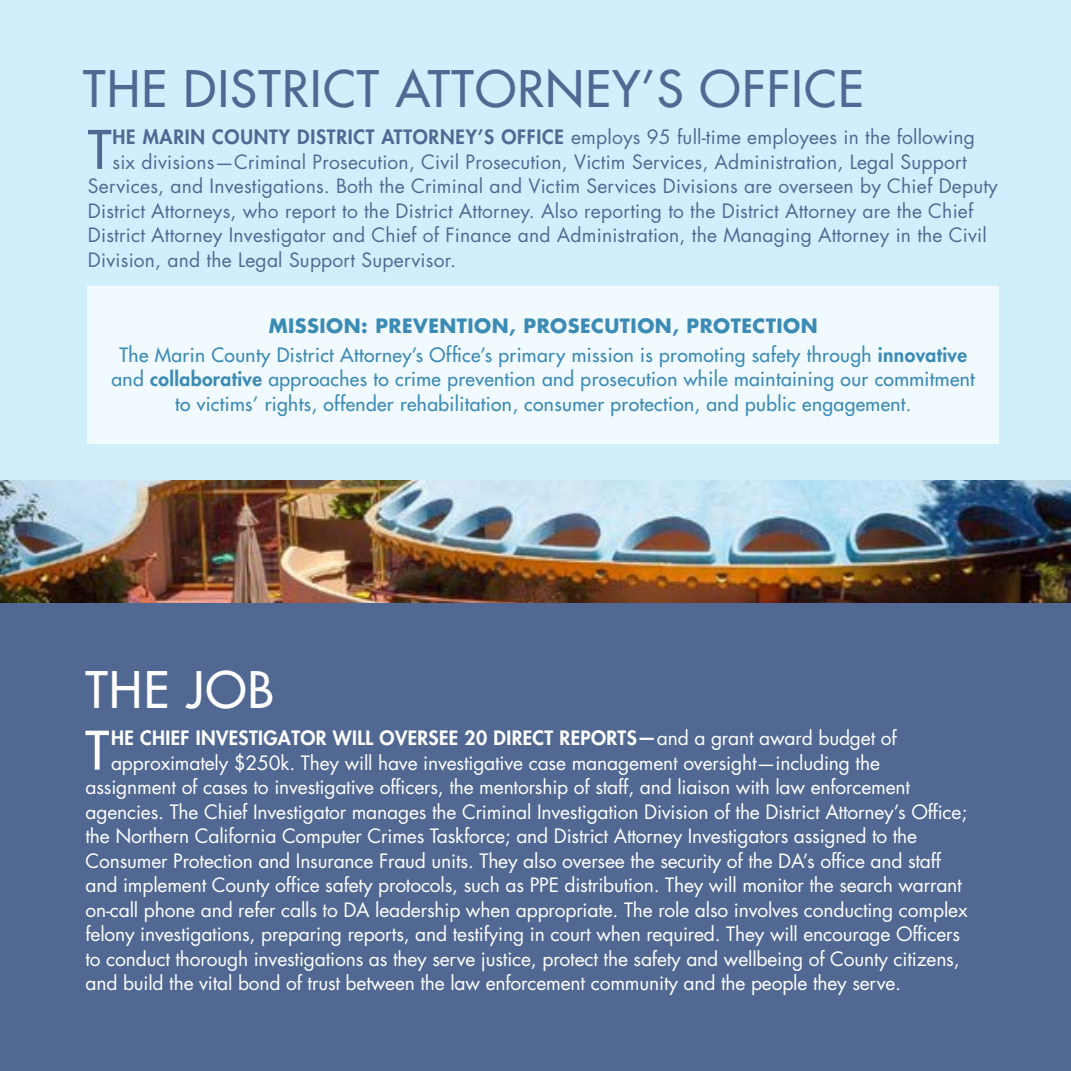
<style>
.page{position:relative;width:1071px;height:1071px;background:#fff}
.page>*{position:absolute;margin:0;border:0;box-sizing:border-box;transform-origin:0 0}
.t1{font:500 51.8px "Futura Std";color:#516992}
.t2{font:500 51.8px "Futura Std";color:#fff}
.t3{font:500 49px "Futura Std";letter-spacing:.03em;color:#516992}
.t4{font:500 49px "Futura Std";letter-spacing:.03em;color:#fff}
.t5{font:19.25px "Futura Std";letter-spacing:-.01em;color:#fff}
.t6{font:19.25px "Futura Std";letter-spacing:.01em;color:#516992}
.t7{font:500 19.25px/28.5px "Futura Std";letter-spacing:.02em;color:#3b8bb5;text-align:center}
.t8{font:800 19.25px "Futura Std";letter-spacing:.02em;color:#fff}
.s1{font-weight:800}
.s2{font-weight:700}
.s3{font-weight:400}
</style>
<div class="page">
<div style="left:0;top:0;width:1071px;height:480px;background:#d1eefc"></div>
<div style="left:87px;top:287px;width:912px;height:157px;background:#f1fafe"></div>
<img style="left:0;top:480px;width:1071px;height:124px">
<div style="left:0;top:604px;width:1071px;height:467px;background:#516992"></div>
<h2 class="t3" style="left:83px;top:58px;width:782px">THE DISTRICT ATTORNEY’S OFFICE</h2>
<h1 class="t1" style="left:88px;top:117px;width:25px">T</h1>
<p class="t6" style="left:112px;top:125px;width:864px"><span class="s1">HE MARIN COUNTY DISTRICT ATTORNEY’S OFFICE</span> employs 95 full-time employees in the following</p>
<p class="t6" style="left:112px;top:150px;width:856px">six divisions—Criminal Prosecution, Civil Prosecution, Victim Services, Administration, Legal Support</p>
<p class="t6" style="left:88px;top:174px;width:911px">Services, and Investigations. Both the Criminal and Victim Services Divisions are overseen by Chief Deputy</p>
<p class="t6" style="left:88px;top:199px;width:887px">District Attorneys, who report to the District Attorney. Also reporting to the District Attorney are the Chief</p>
<p class="t6" style="left:88px;top:223px;width:900px">District Attorney Investigator and Chief of Finance and Administration, the Managing Attorney in the Civil</p>
<p class="t6" style="left:88px;top:248px;width:370px">Division, and the Legal Support Supervisor.</p>
<p class="t7" style="left:119px;top:312px;width:849px"><span class="s2">MISSION: PREVENTION, PROSECUTION, PROTECTION<br></span>The Marin County District Attorney’s Office’s primary mission is promoting safety through <span class="s1">innovative</span></p>
<p class="t7" style="left:112px;top:367px;width:865px;line-height:24.5px">and <span class="s1">collaborative</span> approaches to crime prevention and prosecution while maintaining our commitment to victims’ rights, offender rehabilitation, consumer protection, and public engagement.</p>
<h2 class="t4" style="left:85px;top:659px;width:190px">THE JOB</h2>
<h1 class="t2" style="left:85px;top:718px;width:25px">T</h1>
<p class="t8" style="left:111px;top:726px;width:787px">HE CHIEF INVESTIGATOR WILL OVERSEE 20 DIRECT REPORTS—<span class="s3">and a grant award budget of</span></p>
<p class="t5" style="left:111px;top:750px;width:770px">approximately $250k. They will have investigative case management oversight—including the</p>
<p class="t5" style="left:85px;top:775px;width:826px">assignment of cases to investigative officers, the mentorship of staff, and liaison with law enforcement</p>
<p class="t5" style="left:85px;top:799px;width:883px">agencies. The Chief Investigator manages the Criminal Investigation Division of the District Attorney’s Office;</p>
<p class="t5" style="left:85px;top:824px;width:833px">the Northern California Computer Crimes Taskforce; and District Attorney Investigators assigned to the</p>
<p class="t5" style="left:85px;top:848px;width:857px">Consumer Protection and Insurance Fraud units. They also oversee the security of the DA’s office and staff</p>
<p class="t5" style="left:85px;top:873px;width:878px">and implement County office safety protocols, such as PPE distribution. They will monitor the search warrant</p>
<p class="t5" style="left:85px;top:897px;width:884px">on-call phone and refer calls to DA leadership when appropriate. The role also involves conducting complex</p>
<p class="t5" style="left:85px;top:922px;width:876px">felony investigations, preparing reports, and testifying in court when required. They will encourage Officers</p>
<p class="t5" style="left:85px;top:946px;width:876px">to conduct thorough investigations as they serve justice, protect the safety and wellbeing of County citizens,</p>
<p class="t5" style="left:85px;top:971px;width:817px">and build the vital bond of trust between the law enforcement community and the people they serve.</p>
</div>
